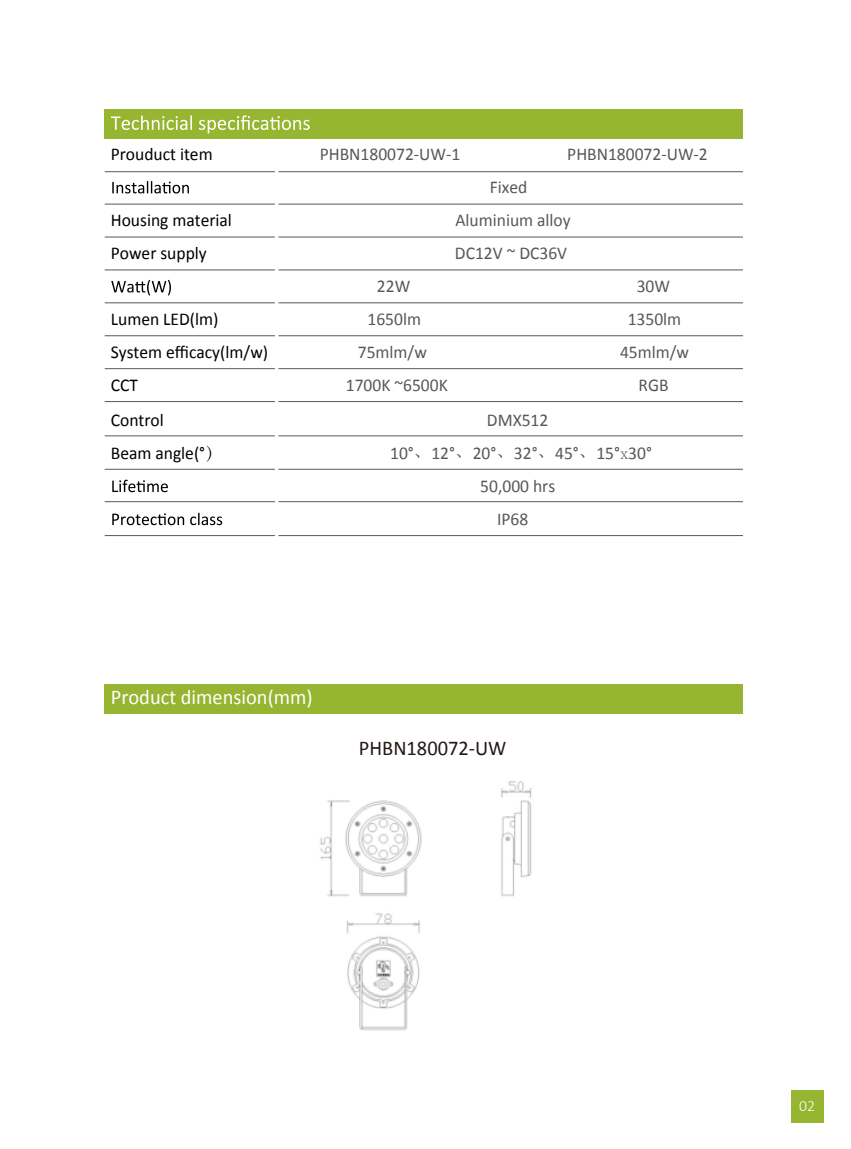
<style>
.page{position:relative;width:851px;height:1149px;background:#fff}
.page>*{position:absolute;margin:0;border:0;box-sizing:border-box;transform-origin:0 0}
.t1{font:21px "Calibri";color:#fff}
.t2{font:21px "Calibri";color:#231815}
.t3{font:18px/33px "Calibri";color:#595757;text-align:center}
.t4{font:18px/33.3px "Calibri";color:#000}
.t5{font:300 15.75px "Calibri";color:#fff}
.s1{font-family:"Adobe Song Std";font-weight:300}
</style>
<div class="page">
<hr style="left:105px;top:204px;width:170px;height:1px;background:#595757">
<hr style="left:278px;top:204px;width:464px;height:1px;background:#595757">
<hr style="left:105px;top:236px;width:170px;height:1px;background:#595757">
<hr style="left:278px;top:236px;width:464px;height:1px;background:#595757">
<hr style="left:105px;top:269px;width:170px;height:1px;background:#595757">
<hr style="left:278px;top:269px;width:464px;height:1px;background:#595757">
<hr style="left:105px;top:302px;width:170px;height:1px;background:#595757">
<hr style="left:278px;top:302px;width:464px;height:1px;background:#595757">
<hr style="left:105px;top:335px;width:170px;height:1px;background:#595757">
<hr style="left:278px;top:335px;width:464px;height:1px;background:#595757">
<hr style="left:105px;top:368px;width:170px;height:1px;background:#595757">
<hr style="left:278px;top:368px;width:464px;height:1px;background:#595757">
<hr style="left:105px;top:401px;width:170px;height:1px;background:#595757">
<hr style="left:278px;top:401px;width:464px;height:1px;background:#595757">
<hr style="left:105px;top:435px;width:170px;height:1px;background:#595757">
<hr style="left:278px;top:435px;width:464px;height:1px;background:#595757">
<hr style="left:105px;top:468px;width:170px;height:1px;background:#595757">
<hr style="left:278px;top:468px;width:464px;height:1px;background:#595757">
<hr style="left:105px;top:501px;width:170px;height:1px;background:#595757">
<hr style="left:278px;top:501px;width:464px;height:1px;background:#595757">
<hr style="left:105px;top:535px;width:170px;height:1px;background:#595757">
<hr style="left:278px;top:535px;width:464px;height:1px;background:#595757">
<div style="left:790px;top:1090px;width:33px;height:32px;background:#96b531"></div>
<div style="left:105px;top:109px;width:637px;height:30px;background:#96b531"></div>
<svg style="left:112px;top:181px;width:77px;height:12px"></svg>
<svg style="left:111px;top:280px;width:60px;height:15px"></svg>
<svg style="left:112px;top:479px;width:56px;height:13px"></svg>
<svg style="left:112px;top:512px;width:110px;height:13px"></svg>
<div style="left:105px;top:684px;width:637px;height:29px;background:#96b531"></div>
<svg style="left:111px;top:115px;width:198px;height:18px"></svg>
<hr style="left:105px;top:171px;width:170px;height:1px;background:#595757">
<hr style="left:278px;top:171px;width:464px;height:1px;background:#595757">
<img style="left:320px;top:781px;width:212px;height:250px">
<p class="t4" style="left:111px;top:138px;width:103px">Prouduct item</p>
<p class="t4" style="left:111px;top:204px;width:123px">Housing material<br>Power supply</p>
<p class="t4" style="left:111px;top:303px;width:159px">Lumen LED(lm)<br>System efficacy(lm/w)<br>CCT<br>Control<br>Beam angle(°<span class="s1">）</span></p>
<p class="t3" style="left:320px;top:138px;width:142px">PHBN180072-UW-1</p>
<p class="t3" style="left:567px;top:138px;width:142px">PHBN180072-UW-2</p>
<p class="t3" style="left:455px;top:171px;width:117px">Fixed<br>Aluminium alloy<br>DC12V ~ DC36V</p>
<p class="t3" style="left:377px;top:270px;width:35px">22W</p>
<p class="t3" style="left:627px;top:303px;width:55px">1350lm</p>
<p class="t3" style="left:346px;top:336px;width:103px">75mlm/w<br>1700K ~6500K</p>
<p class="t3" style="left:487px;top:403px;width:63px">DMX512</p>
<p class="t3" style="left:390px;top:436px;width:263px">10°<span class="s1">、</span>12°<span class="s1">、</span>20°<span class="s1">、</span>32°<span class="s1">、</span>45°<span class="s1">、</span>15°<span class="s1">x</span>30°</p>
<p class="t3" style="left:480px;top:469px;width:76px">50,000 hrs</p>
<p class="t3" style="left:497px;top:502px;width:33px">IP68</p>
<p class="t3" style="left:636px;top:270px;width:35px">30W</p>
<p class="t3" style="left:367px;top:303px;width:55px">1650lm</p>
<p class="t3" style="left:620px;top:336px;width:71px">45mlm/w</p>
<p class="t3" style="left:638px;top:369px;width:32px">RGB</p>
<p class="t1" style="left:111px;top:684px;width:203px">Product dimension(mm)</p>
<p class="t2" style="left:359px;top:734px;width:149px">PHBN180072-UW</p>
<p class="t5" style="left:799px;top:1095px;width:17px">02</p>
</div>
